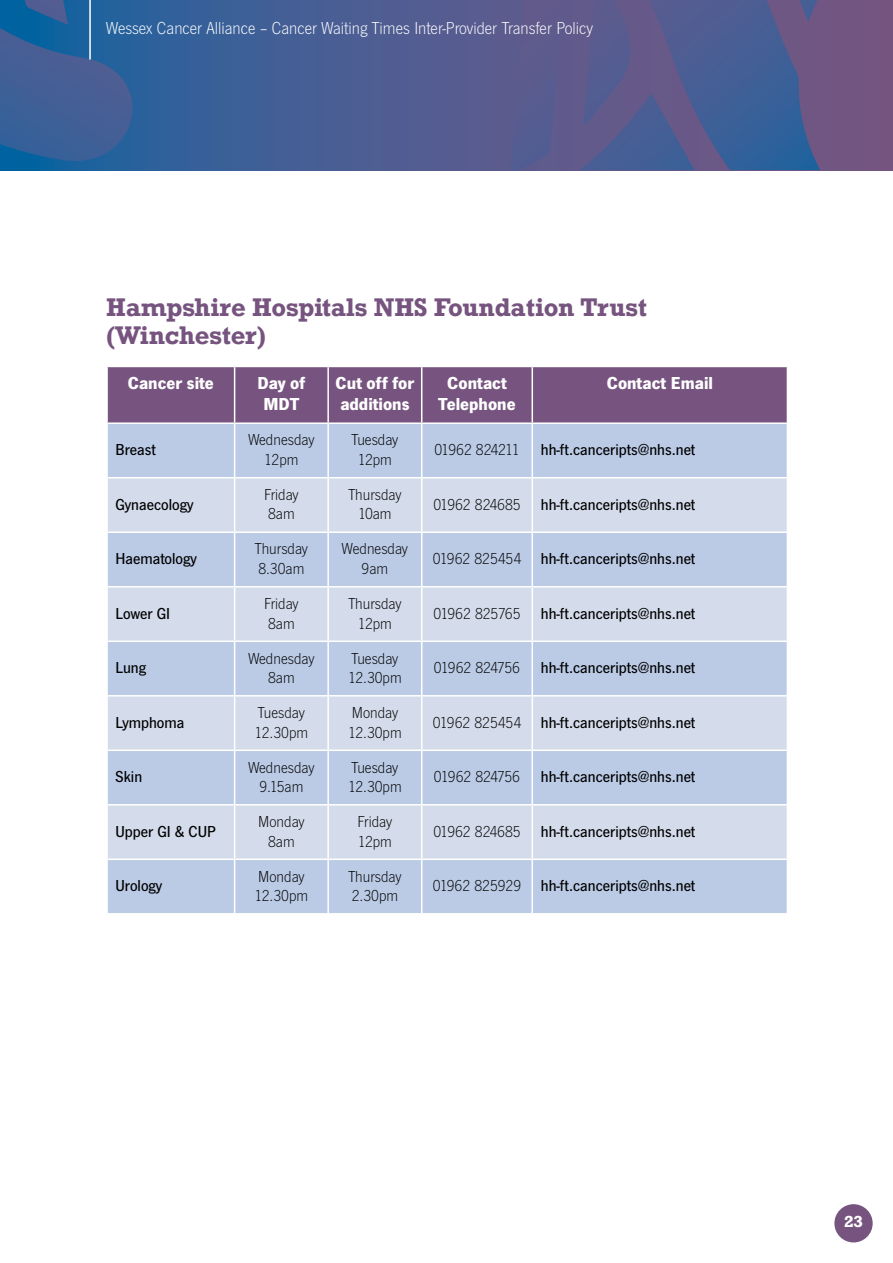
<style>
.page{position:relative;width:893px;height:1263px;background:#fff}
.page>*{position:absolute;margin:0;border:0;box-sizing:border-box;transform-origin:0 0}
.Subhead_1{font:700 24px/28.5px "Rockwell";letter-spacing:-.01em;color:#76547f}
.Body_text{font:18px "News Got T Ligh";color:#fff}
.table_heads{font:700 18px/21px "News Got T";color:#fff;text-align:center}
.table_body{font:16.5px/19.5px "News Got T Ligh";color:#000}
.table_body-2{font:500 16.5px "News Got T";color:#000}
.table_body_bold{font:500 16.5px "News Got T";color:#000}
.table_body-3{font:16.5px "News Got T Ligh";letter-spacing:-.035em;color:#000}
.table_body-4{font:16.5px "News Got T Ligh";letter-spacing:-.04em;color:#000}
.t1{font:700 15px "Rockwell";color:#fff}
</style>
<div class="page">
<svg style="left:137px;top:0;width:756px;height:170px;background:#4d5c91"></svg>
<svg style="left:0;top:0;width:137px;height:170px;background:#306099"></svg>
<svg style="left:510px;top:0;width:314px;height:170px;background:#535b8f"></svg>
<hr style="left:89px;top:0;width:2px;height:60px;background:#fff">
<div style="left:834px;top:1204px;width:39px;height:38px;background:#76547f;border-radius:50%"></div>
<div style="left:108px;top:367px;width:679px;height:55px;background:#76547f"></div>
<div style="left:108px;top:424px;width:679px;height:489px;background:#bbcbe6"></div>
<svg style="left:108px;top:478px;width:679px;height:380px;background:#c9d4e9"></svg>
<hr style="left:234px;top:367px;width:1px;height:55px;background:#fff">
<hr style="left:327px;top:367px;width:2px;height:55px;background:#fff">
<hr style="left:421px;top:367px;width:1px;height:55px;background:#fff">
<hr style="left:531px;top:367px;width:2px;height:55px;background:#fff">
<hr style="left:234px;top:424px;width:1px;height:53px;background:#fff">
<hr style="left:327px;top:424px;width:2px;height:53px;background:#fff">
<hr style="left:421px;top:424px;width:1px;height:53px;background:#fff">
<hr style="left:531px;top:424px;width:2px;height:53px;background:#fff">
<hr style="left:106px;top:477px;width:129px;height:1px;background:#fff">
<hr style="left:235px;top:477px;width:93px;height:1px;background:#fff">
<hr style="left:234px;top:478px;width:1px;height:53px;background:#fff">
<hr style="left:328px;top:477px;width:94px;height:1px;background:#fff">
<hr style="left:327px;top:478px;width:2px;height:53px;background:#fff">
<hr style="left:422px;top:477px;width:110px;height:1px;background:#fff">
<hr style="left:421px;top:478px;width:1px;height:53px;background:#fff">
<hr style="left:532px;top:477px;width:256px;height:1px;background:#fff">
<hr style="left:531px;top:478px;width:2px;height:53px;background:#fff">
<hr style="left:106px;top:531px;width:129px;height:2px;background:#fff">
<hr style="left:235px;top:531px;width:93px;height:2px;background:#fff">
<hr style="left:234px;top:533px;width:1px;height:53px;background:#fff">
<hr style="left:328px;top:531px;width:94px;height:2px;background:#fff">
<hr style="left:327px;top:533px;width:2px;height:53px;background:#fff">
<hr style="left:422px;top:531px;width:110px;height:2px;background:#fff">
<hr style="left:421px;top:533px;width:1px;height:53px;background:#fff">
<hr style="left:532px;top:531px;width:256px;height:2px;background:#fff">
<hr style="left:531px;top:533px;width:2px;height:53px;background:#fff">
<hr style="left:106px;top:586px;width:129px;height:1px;background:#fff">
<hr style="left:235px;top:586px;width:93px;height:1px;background:#fff">
<hr style="left:234px;top:587px;width:1px;height:53px;background:#fff">
<hr style="left:328px;top:586px;width:94px;height:1px;background:#fff">
<hr style="left:327px;top:587px;width:2px;height:53px;background:#fff">
<hr style="left:422px;top:586px;width:110px;height:1px;background:#fff">
<hr style="left:421px;top:587px;width:1px;height:53px;background:#fff">
<hr style="left:532px;top:586px;width:256px;height:1px;background:#fff">
<hr style="left:531px;top:587px;width:2px;height:53px;background:#fff">
<hr style="left:106px;top:640px;width:129px;height:2px;background:#fff">
<hr style="left:235px;top:640px;width:93px;height:2px;background:#fff">
<hr style="left:234px;top:642px;width:1px;height:53px;background:#fff">
<hr style="left:328px;top:640px;width:94px;height:2px;background:#fff">
<hr style="left:327px;top:642px;width:2px;height:53px;background:#fff">
<hr style="left:422px;top:640px;width:110px;height:2px;background:#fff">
<hr style="left:421px;top:642px;width:1px;height:53px;background:#fff">
<hr style="left:532px;top:640px;width:256px;height:2px;background:#fff">
<hr style="left:531px;top:642px;width:2px;height:53px;background:#fff">
<hr style="left:106px;top:695px;width:129px;height:1px;background:#fff">
<hr style="left:235px;top:695px;width:93px;height:1px;background:#fff">
<hr style="left:234px;top:696px;width:1px;height:53px;background:#fff">
<hr style="left:328px;top:695px;width:94px;height:1px;background:#fff">
<hr style="left:327px;top:696px;width:2px;height:53px;background:#fff">
<hr style="left:422px;top:695px;width:110px;height:1px;background:#fff">
<hr style="left:421px;top:696px;width:1px;height:53px;background:#fff">
<hr style="left:532px;top:695px;width:256px;height:1px;background:#fff">
<hr style="left:531px;top:696px;width:2px;height:53px;background:#fff">
<hr style="left:106px;top:749px;width:129px;height:2px;background:#fff">
<hr style="left:235px;top:749px;width:93px;height:2px;background:#fff">
<hr style="left:234px;top:751px;width:1px;height:53px;background:#fff">
<hr style="left:328px;top:749px;width:94px;height:2px;background:#fff">
<hr style="left:327px;top:751px;width:2px;height:53px;background:#fff">
<hr style="left:422px;top:749px;width:110px;height:2px;background:#fff">
<hr style="left:421px;top:751px;width:1px;height:53px;background:#fff">
<hr style="left:532px;top:749px;width:256px;height:2px;background:#fff">
<hr style="left:531px;top:751px;width:2px;height:53px;background:#fff">
<hr style="left:106px;top:804px;width:129px;height:1px;background:#fff">
<hr style="left:235px;top:804px;width:93px;height:1px;background:#fff">
<hr style="left:234px;top:805px;width:1px;height:53px;background:#fff">
<hr style="left:328px;top:804px;width:94px;height:1px;background:#fff">
<hr style="left:327px;top:805px;width:2px;height:53px;background:#fff">
<hr style="left:422px;top:804px;width:110px;height:1px;background:#fff">
<hr style="left:421px;top:805px;width:1px;height:53px;background:#fff">
<hr style="left:532px;top:804px;width:256px;height:1px;background:#fff">
<hr style="left:531px;top:805px;width:2px;height:53px;background:#fff">
<hr style="left:106px;top:858px;width:129px;height:2px;background:#fff">
<hr style="left:235px;top:858px;width:93px;height:2px;background:#fff">
<hr style="left:234px;top:860px;width:1px;height:53px;background:#fff">
<hr style="left:328px;top:858px;width:94px;height:2px;background:#fff">
<hr style="left:327px;top:860px;width:2px;height:53px;background:#fff">
<hr style="left:422px;top:858px;width:110px;height:2px;background:#fff">
<hr style="left:421px;top:860px;width:1px;height:53px;background:#fff">
<hr style="left:532px;top:858px;width:256px;height:2px;background:#fff">
<hr style="left:531px;top:860px;width:2px;height:53px;background:#fff">
<p class="Body_text" style="left:106px;top:19px;width:488px">Wessex Cancer Alliance – Cancer Waiting Times Inter-Provider Transfer Policy</p>
<p class="Subhead_1" style="left:106px;top:292px;width:542px">Hampshire Hospitals NHS Foundation Trust (Winchester)</p>
<p class="table_heads" style="left:128px;top:372px;width:88px">Cancer site</p>
<p class="table_heads" style="left:258px;top:372px;width:49px">Day of<br>MDT</p>
<p class="table_heads" style="left:336px;top:372px;width:80px;text-align:left">Cut off for additions</p>
<p class="table_heads" style="left:438px;top:372px;width:79px">Contact<br>Telephone</p>
<p class="table_heads" style="left:607px;top:372px;width:108px">Contact Email</p>
<p class="table_body_bold" style="left:116px;top:440px;width:42px">Breast</p>
<p class="table_body" style="left:248px;top:430px;width:68px;text-align:center">Wednesday<br>12pm</p>
<p class="table_body" style="left:352px;top:430px;width:48px;text-align:center">Tuesday<br>12pm</p>
<p class="table_body-4" style="left:434px;top:441px;width:87px">01962 824211</p>
<p class="table_body-2" style="left:541px;top:440px;width:156px">hh-ft.canceripts@nhs.net</p>
<p class="table_body_bold" style="left:116px;top:495px;width:79px">Gynaecology</p>
<p class="table_body" style="left:264px;top:484px;width:36px">Friday<br>8am</p>
<p class="table_body" style="left:348px;top:484px;width:55px;text-align:center">Thursday<br>10am</p>
<p class="table_body" style="left:433px;top:494px;width:89px">01962 824685</p>
<p class="table_body-2" style="left:541px;top:495px;width:156px">hh-ft.canceripts@nhs.net</p>
<p class="table_body_bold" style="left:116px;top:549px;width:83px">Haematology</p>
<p class="table_body" style="left:255px;top:539px;width:55px">Thursday<br>8.30am</p>
<p class="table_body" style="left:342px;top:539px;width:68px;text-align:center">Wednesday<br>9am</p>
<p class="table_body" style="left:433px;top:549px;width:90px">01962 825454</p>
<p class="table_body-2" style="left:541px;top:549px;width:156px">hh-ft.canceripts@nhs.net</p>
<p class="table_body_bold" style="left:116px;top:604px;width:56px">Lower GI</p>
<p class="table_body" style="left:264px;top:593px;width:36px">Friday<br>8am</p>
<p class="table_body" style="left:348px;top:593px;width:55px;text-align:center">Thursday<br>12pm</p>
<p class="table_body" style="left:433px;top:603px;width:89px">01962 825765</p>
<p class="table_body-2" style="left:541px;top:604px;width:156px">hh-ft.canceripts@nhs.net</p>
<p class="table_body_bold" style="left:116px;top:658px;width:32px">Lung</p>
<p class="table_body" style="left:248px;top:648px;width:68px;text-align:center">Wednesday<br>8am</p>
<p class="table_body" style="left:348px;top:648px;width:55px">Tuesday<br>12.30pm</p>
<p class="table_body-3" style="left:434px;top:659px;width:88px">01962 824756</p>
<p class="table_body-2" style="left:541px;top:658px;width:156px">hh-ft.canceripts@nhs.net</p>
<p class="table_body_bold" style="left:116px;top:713px;width:70px">Lymphoma</p>
<p class="table_body" style="left:255px;top:702px;width:55px">Tuesday<br>12.30pm</p>
<p class="table_body" style="left:348px;top:702px;width:55px">Monday<br>12.30pm</p>
<p class="table_body" style="left:433px;top:712px;width:90px">01962 825454</p>
<p class="table_body-2" style="left:541px;top:713px;width:156px">hh-ft.canceripts@nhs.net</p>
<p class="table_body_bold" style="left:116px;top:768px;width:28px">Skin</p>
<p class="table_body" style="left:248px;top:757px;width:68px;text-align:center">Wednesday<br>9.15am</p>
<p class="table_body" style="left:348px;top:757px;width:55px">Tuesday<br>12.30pm</p>
<p class="table_body-3" style="left:434px;top:768px;width:88px">01962 824756</p>
<p class="table_body-2" style="left:541px;top:768px;width:156px">hh-ft.canceripts@nhs.net</p>
<p class="table_body_bold" style="left:116px;top:822px;width:102px">Upper GI &amp; CUP</p>
<p class="table_body" style="left:258px;top:811px;width:48px;text-align:center">Monday<br>8am</p>
<p class="table_body" style="left:358px;top:811px;width:36px">Friday<br>12pm</p>
<p class="table_body" style="left:433px;top:821px;width:89px">01962 824685</p>
<p class="table_body-2" style="left:541px;top:822px;width:156px">hh-ft.canceripts@nhs.net</p>
<p class="table_body_bold" style="left:116px;top:877px;width:48px">Urology</p>
<p class="table_body" style="left:255px;top:866px;width:55px">Monday<br>12.30pm</p>
<p class="table_body" style="left:348px;top:866px;width:55px">Thursday<br>2.30pm</p>
<p class="table_body" style="left:433px;top:876px;width:90px">01962 825929</p>
<p class="table_body-2" style="left:541px;top:877px;width:156px">hh-ft.canceripts@nhs.net</p>
<p class="t1" style="left:844px;top:1212px;width:20px">23</p>
</div>
